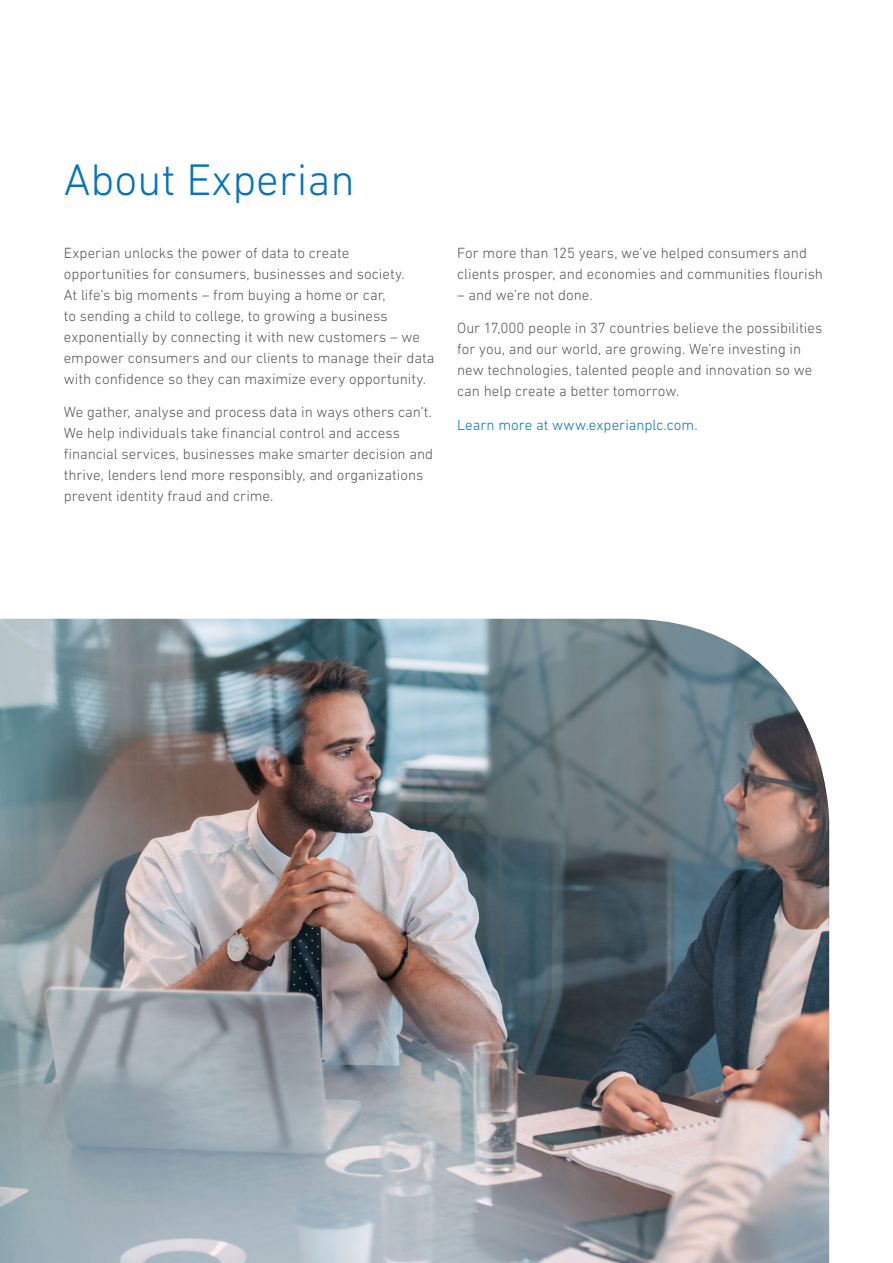
<style>
.page{position:relative;width:893px;height:1263px;background:#fff}
.page>*{position:absolute;margin:0;border:0;box-sizing:border-box;transform-origin:0 0}
.t1{font:300 45px "DIN Next W1 G";color:#0773bb}
.t2{font:300 15px/21px "DIN Next W1 G";color:#57585a}
.t3{font:300 15px "DIN Next W1 G";color:#0773bb}
</style>
<div class="page">
<img style="left:0;top:619px;width:829px;height:644px">
<h1 class="t1" style="left:64px;top:154px;width:293px">About Experian</h1>
<p class="t2" style="left:64px;top:242px;width:372px">Experian unlocks the power of data to create opportunities for consumers, businesses and society.<br>At life’s big moments – from buying a home or car,<br>to sending a child to college, to growing a business exponentially by connecting it with new customers – we empower consumers and our clients to manage their data with confidence so they can maximize every opportunity.</p>
<p class="t2" style="left:64px;top:402px;width:371px">We gather, analyse and process data in ways others can’t.<br>We help individuals take financial control and access financial services, businesses make smarter decision and thrive, lenders lend more responsibly, and organizations prevent identity fraud and crime.</p>
<p class="t2" style="left:457px;top:242px;width:367px">For more than 125 years, we’ve helped consumers and clients prosper, and economies and communities flourish</p>
<p class="t2" style="left:457px;top:284px;width:137px">– and we’re not done.</p>
<p class="t2" style="left:457px;top:318px;width:367px">Our 17,000 people in 37 countries believe the possibilities for you, and our world, are growing. We’re investing in new technologies, talented people and innovation so we can help create a better tomorrow.</p>
<p class="t3" style="left:457px;top:416px;width:242px">Learn more at www.experianplc.com.</p>
</div>
